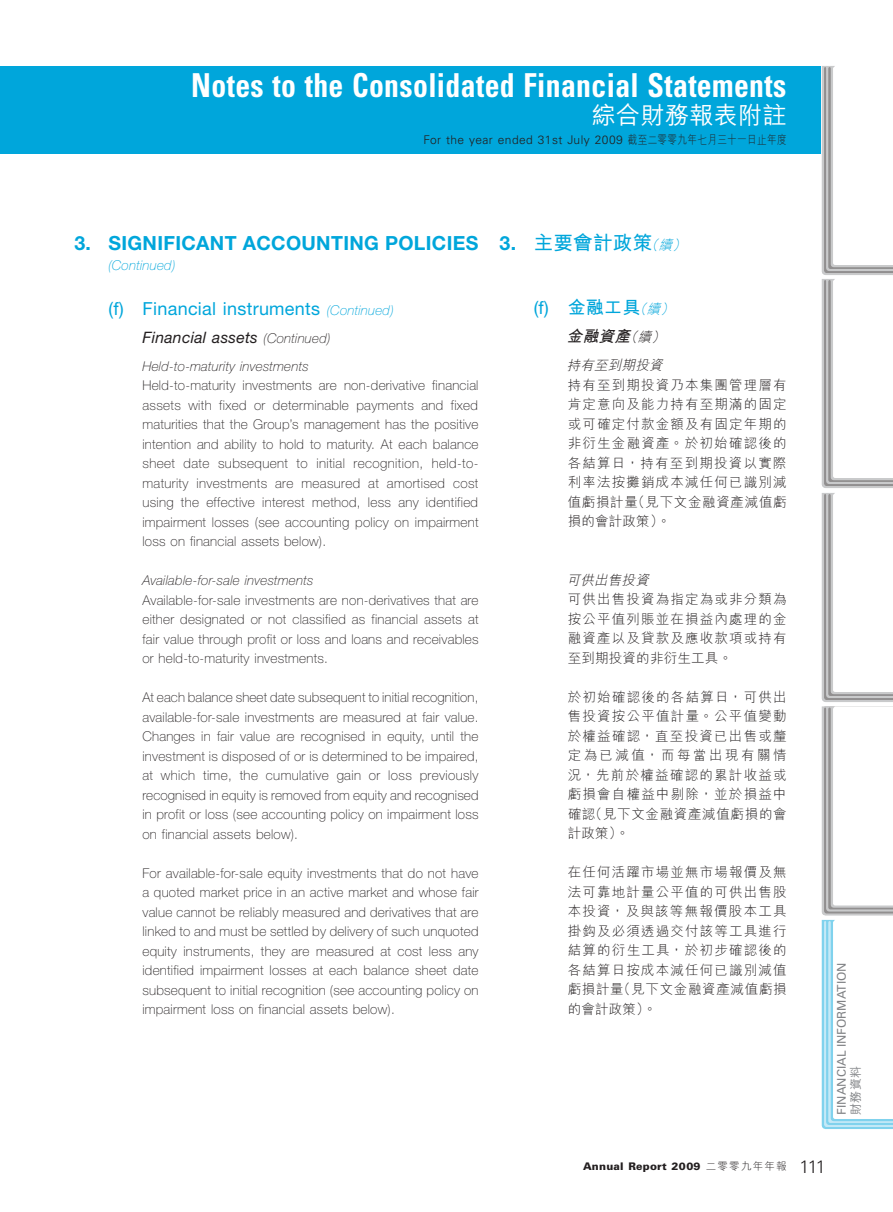
<style>
.page{position:relative;width:893px;height:1212px;background:#fff}
.page>*{position:absolute;margin:0;border:0;box-sizing:border-box;transform-origin:0 0}
.t1{font:700 condensed 33px "Univers LT Std";letter-spacing:.015em;color:#fff;scale:.9 1}
.t2{font:500 24px "M Hei HK";letter-spacing:.015em;color:#fff}
.t3{font:700 19.5px "Helvetica Neue LT Std";letter-spacing:.015em;color:#00a6db}
.t4{font:700 19.5px "M Hei HK";letter-spacing:.015em;color:#00a6db}
.t5{font:18px "Helvetica Neue LT Std";letter-spacing:.015em;color:#00a6db}
.t6{font:700 18px "M Hei HK";color:#00a6db}
.t7{font:italic 15.75px "Helvetica Neue LT Std";letter-spacing:.015em;color:#231f20}
.t8{font:italic 700 15.75px "M Hei HK";color:#231f20}
.t9{font:100 13.5px/19.5px "Helvetica Neue LT Std";letter-spacing:.015em;color:#231f20}
.t10{font:300 13.5px/19.5px "M Hei HK";letter-spacing:.085em;color:#231f20}
.t11{font:italic 100 13.5px "Helvetica Neue LT Std";letter-spacing:.015em;color:#00a6db}
.t12{font:300 12px "Univers LT Std";letter-spacing:.035em;color:#231f20}
.t13{font:12px/14.2px "Univers LT Std";color:#808285}
.t14{font:900 10.5px "Univers LT Std";letter-spacing:.02em;color:#231f20}
.s1{font-family:"M Hei HK"}
.s2{font-weight:100;font-style:italic;font-size:13.5px}
.s3{font-weight:100;font-size:13.5px}
.s4{font-style:italic}
.s5{font-family:"Helvetica Neue LT Std"}
.s6{font-weight:300;font-style:italic;font-size:13.5px}
.s7{font-family:"Helvetica Neue LT Std";font-weight:400}
.s8{font-weight:300;font-size:13.5px}
.s9{font-family:"M Hei HK";font-weight:500}
.s10{font-family:"M Hei HK";font-weight:300}
.s11{font-weight:300;font-size:18px}
</style>
<div class="page">
<div style="left:0;top:66px;width:893px;height:88px;background:#00a6db"></div>
<svg style="left:822px;top:66px;width:71px;height:1063px"></svg>
<p class="t1" style="left:191px;top:65px;width:663px">Notes to the Consolidated Financial Statements</p>
<p class="t2" style="left:592px;top:98px;width:196px">綜合財務報表附註</p>
<p class="t12" style="left:423px;top:133px;width:365px">For the year ended 31st July 2009 <span class="s1">截至二零零九年七月三十一日止年度</span></p>
<p class="t3" style="left:74px;top:231px;width:406px">3. SIGNIFICANT ACCOUNTING POLICIES</p>
<p class="t11" style="left:108px;top:257px;width:68px">(Continued)</p>
<p class="t5" style="left:108px;top:297px;width:287px">(f) Financial instruments <span class="s2">(Continued)</span></p>
<p class="t7" style="left:142px;top:327px;width:189px">Financial assets <span class="s3">(Continued)</span></p>
<p class="t9" style="left:142px;top:356px;width:338px"><span class="s4">Held-to-maturity investments<br></span>Held-to-maturity investments are non-derivative financial assets with fixed or determinable payments and fixed maturities that the Group’s management has the positive intention and ability to hold to maturity. At each balance sheet date subsequent to initial recognition, held-to&shy;maturity investments are measured at amortised cost using the effective interest method, less any identified impairment losses (see accounting policy on impairment loss on financial assets below).</p>
<p class="t9" style="left:142px;top:570px;width:338px"><span class="s4">Available-for-sale investments<br></span>Available-for-sale investments are non-derivatives that are either designated or not classified as financial assets at fair value through profit or loss and loans and receivables or held-to-maturity investments.</p>
<p class="t9" style="left:142px;top:687px;width:338px;text-align:justify">At each balance sheet date subsequent to initial recognition, available-for-sale investments are measured at fair value.<br>Changes in fair value are recognised in equity, until the investment is disposed of or is determined to be impaired, at which time, the cumulative gain or loss previously recognised in equity is removed from equity and recognised in profit or loss (see accounting policy on impairment loss on financial assets below).</p>
<p class="t9" style="left:142px;top:863px;width:338px;text-align:justify">For available-for-sale equity investments that do not have a quoted market price in an active market and whose fair value cannot be reliably measured and derivatives that are linked to and must be settled by delivery of such unquoted equity instruments, they are measured at cost less any identified impairment losses at each balance sheet date subsequent to initial recognition (see accounting policy on impairment loss on financial assets below).</p>
<p class="t4" style="left:500px;top:228px;width:192px"><span class="s5">3.</span> 主要會計政策<span class="s6">（續）</span></p>
<p class="t6" style="left:534px;top:294px;width:146px"><span class="s7">(f)</span> 金融工具<span class="s6">（續）</span></p>
<p class="t8" style="left:567px;top:325px;width:104px">金融資產<span class="s8">（續）</span></p>
<p class="t10" style="left:567px;top:355px;width:221px"><span class="s4">持有至到期投資<br></span>持有至到期投資乃本集團管理層有肯定意向及能力持有至期滿的固定或可確定付款金額及有固定年期的非衍生金融資產。於初始確認後的各結算日，持有至到期投資以實際利率法按攤銷成本減任何已識別減值虧損計量（見下文金融資產減值虧損的會計政策）。</p>
<p class="t10" style="left:567px;top:569px;width:221px"><span class="s4">可供出售投資<br></span>可供出售投資為指定為或非分類為按公平值列賬並在損益內處理的金融資產以及貸款及應收款項或持有至到期投資的非衍生工具。</p>
<p class="t10" style="left:568px;top:686px;width:220px;text-align:justify">於初始確認後的各結算日，可供出售投資按公平值計量。公平值變動於權益確認，直至投資已出售或釐定為已減值，而每當出現有關情況，先前於權益確認的累計收益或虧損會自權益中剔除，並於損益中確認（見下文金融資產減值虧損的會計政策）。</p>
<p class="t10" style="left:568px;top:862px;width:220px;text-align:justify">在任何活躍市場並無市場報價及無法可靠地計量公平值的可供出售股本投資，及與該等無報價股本工具掛鈎及必須透過交付該等工具進行結算的衍生工具，於初步確認後的各結算日按成本減任何已識別減值虧損計量（見下文金融資產減值虧損的會計政策）。</p>
<p class="t13" style="left:834px;top:1115px;width:154px;rotate:-90deg">FINANCIAL INFORMATION<span class="s9">財務資料</span></p>
<p class="t14" style="left:583px;top:1159px;width:244px">Annual Report 2009 <span class="s10">二零零九年年報</span> <span class="s11">111</span></p>
</div>
